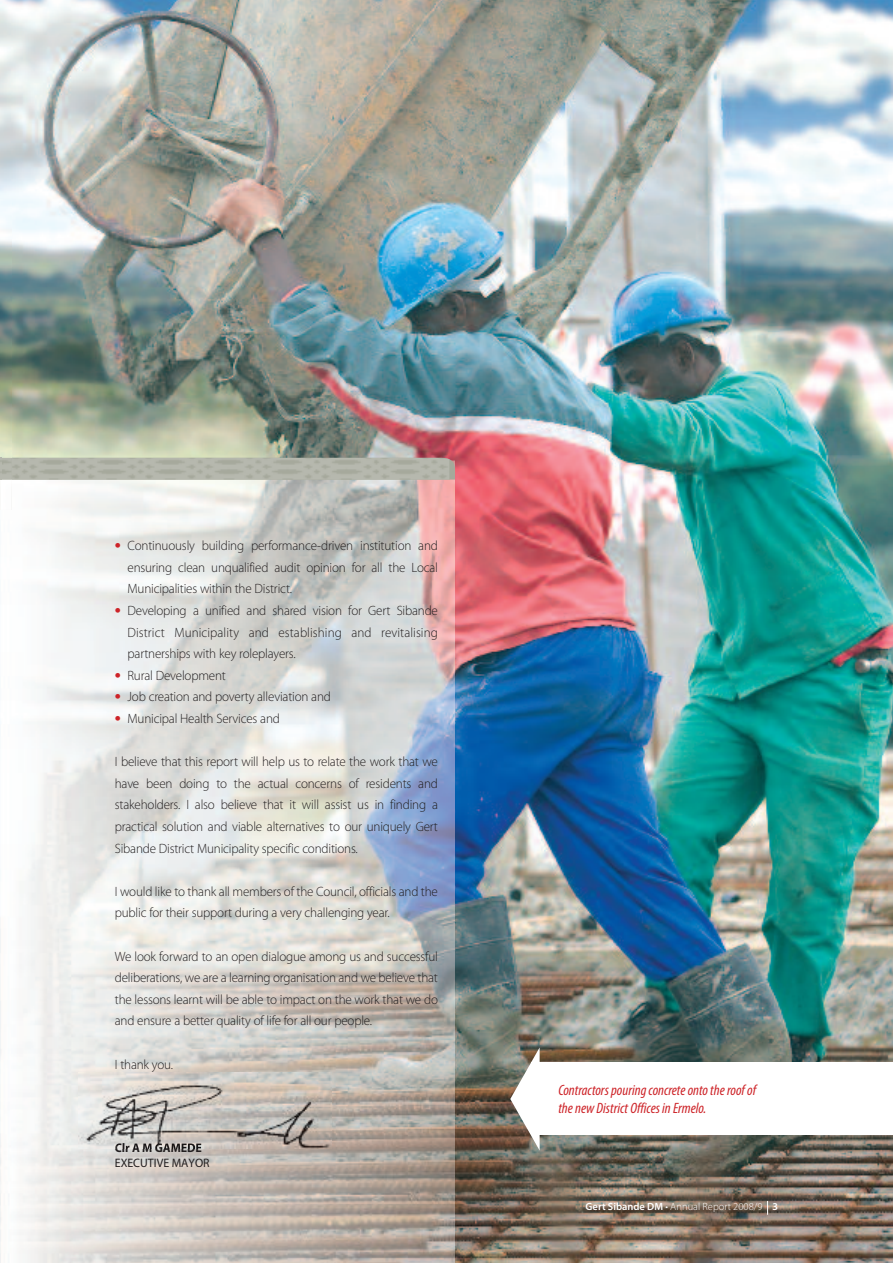
<style>
.page{position:relative;width:893px;height:1263px;background:#fff}
.page>*{position:absolute;margin:0;border:0;box-sizing:border-box;transform-origin:0 0}
.t1{font:italic condensed 15px/18px "Myriad Pro";color:#cd2328}
.t2{font:300 13.5px/21.6px "Myriad Pro";letter-spacing:-.015em;color:#231f20;text-align:justify}
.t3{font:12.3px/14.7px "Myriad Pro";color:#231f20}
.t4{font:300 10.5px "Myriad Pro";color:#fff}
.s1{font-weight:700;font-size:18px;color:#cd2328}
.s2{font-weight:700}
.s3{font-weight:600}
</style>
<div class="page">
<img style="left:0;top:0;width:893px;height:1263px">
<img style="left:0;top:480px;width:455px;height:783px">
<svg style="left:510px;top:1047px;width:30px;height:103px"></svg>
<div style="left:532px;top:1062px;width:361px;height:73px;background:#fff"></div>
<img style="left:0;top:199px;width:12px;height:311px">
<svg style="left:0;top:458px;width:455px;height:22px;background:#b1b3a8"></svg>
<svg style="left:767px;top:1201px;width:1px;height:14px"></svg>
<img style="left:78px;top:1073px;width:254px;height:75px">
<img style="left:115px;top:1143px;width:86px;height:5px">
<p class="t2" style="left:128px;top:536px;width:312px;text-indent:-13px"><span class="s1">•</span> Continuously building performance-driven institution and ensuring clean unqualified audit opinion for all the Local Municipalities within the District.</p>
<p class="t2" style="left:128px;top:601px;width:312px;text-indent:-13px"><span class="s1">•</span> Developing a unified and shared vision for Gert Sibande District Municipality and establishing and revitalising partnerships with key roleplayers.</p>
<p class="t2" style="left:115px;top:665px;width:113px"><span class="s1">•</span> Rural Development</p>
<p class="t2" style="left:115px;top:687px;width:218px"><span class="s1">•</span> Job creation and poverty alleviation and</p>
<p class="t2" style="left:115px;top:709px;width:167px"><span class="s1">•</span> Municipal Health Services and</p>
<p class="t2" style="left:115px;top:752px;width:325px">I believe that this report will help us to relate the work that we have been doing to the actual concerns of residents and stakeholders. I also believe that it will assist us in finding a practical solution and viable alternatives to our uniquely Gert Sibande District Municipality specific conditions.</p>
<p class="t2" style="left:115px;top:881px;width:325px">I would like to thank all members of the Council, officials and the public for their support during a very challenging year.</p>
<p class="t2" style="left:115px;top:946px;width:325px">We look forward to an open dialogue among us and successful deliberations, we are a learning organisation and we believe that the lessons learnt will be able to impact on the work that we do and ensure a better quality of life for all our people.</p>
<p class="t2" style="left:115px;top:1054px;width:60px">I thank you.</p>
<p class="t3" style="left:115px;top:1141px;width:96px"><span class="s2">Clr A M GAMEDE<br></span>EXECUTIVE MAYOR</p>
<p class="t1" style="left:558px;top:1083px;width:199px">Contractorspouringconcreteontotheroofof thenew District Offices inErmelo.</p>
<p class="t4" style="left:586px;top:1203px;width:194px"><span class="s3">Gert Sibande DM</span> • Annual Report 2008/9 <span class="s3">3</span></p>
</div>
